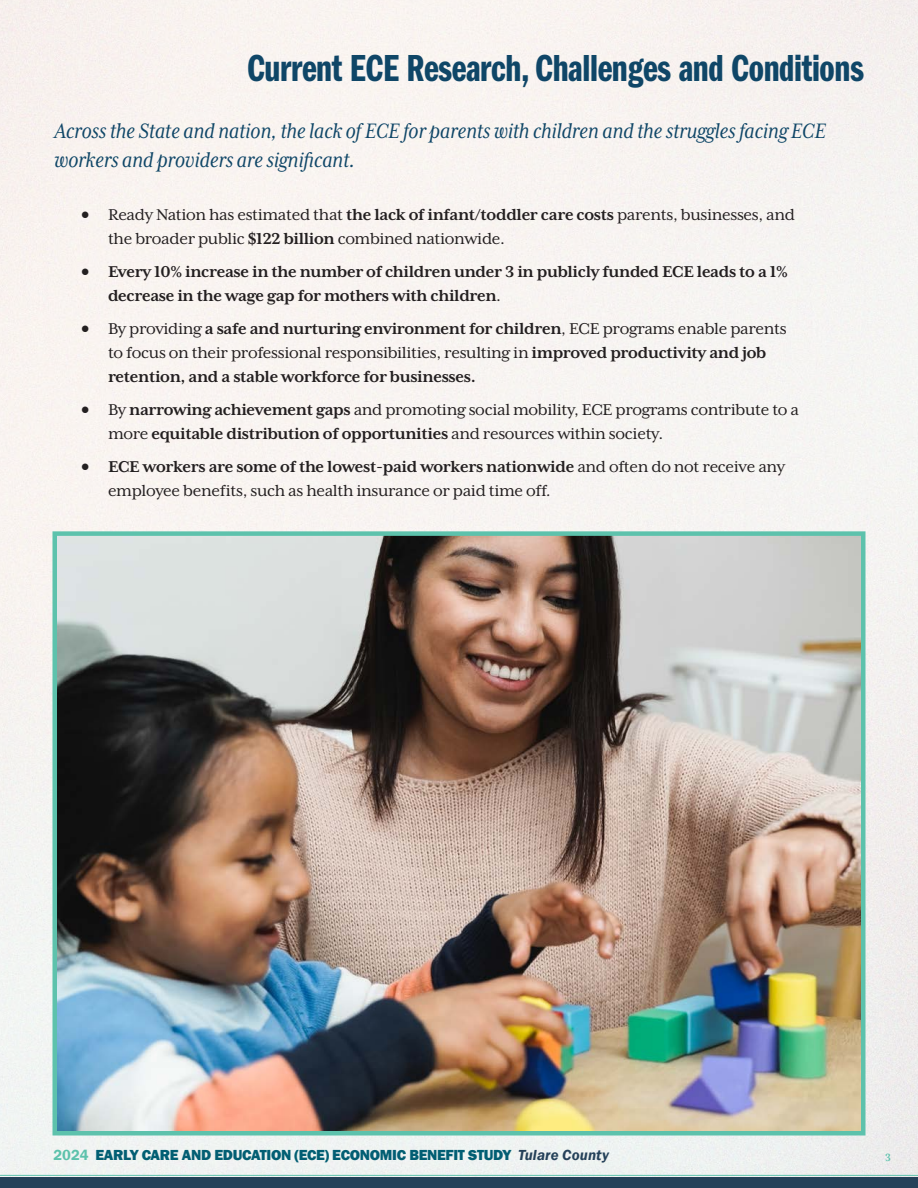
<style>
.page{position:relative;width:918px;height:1188px;background:#fff}
.page>*{position:absolute;margin:0;border:0;box-sizing:border-box;transform-origin:0 0}
.Title_page{font:39px "Franklin Gothic LT Pro Dm Cm";letter-spacing:-.01em;color:#0f4667}
.Subheading{font:italic 24px/28.8px "Mrs Eaves XL Serif Nar OT";letter-spacing:-.01em;color:#0f4667}
.t1{font:18px/24px "Mrs Eaves XL Serif OT";letter-spacing:-.02em;color:#231f20}
.t2{font:700 18px/24px "Mrs Eaves XL Serif OT";letter-spacing:-.02em;color:#231f20}
.t3{font:800 15px "Franklin Gothic";letter-spacing:-.02em;color:#025e73}
.t4{font:700 12px "Mrs Eaves XL Serif Nar OT";color:#5dc2ac}
.s1{font-weight:700}
.s2{font-weight:400}
.s3{font-style:italic}
.s4{font-weight:600;color:#5dc2ac}
.s5{font-weight:600;font-style:italic;color:#254159}
</style>
<div class="page">
<div style="left:0;top:0;width:918px;height:1175px;background:#f7f3f1"></div>
<svg style="left:0;top:1175px;width:918px;height:2px"></svg>
<div style="left:0;top:1177px;width:918px;height:11px;background:#254159"></div>
<img style="left:57px;top:536px;width:804px;height:595px">
<div style="left:52px;top:531px;width:814px;height:605px;border:4px solid #5dc2ac"></div>
<p class="Title_page" style="left:247px;top:46px;width:618px">Current ECE Research, Challenges and Conditions</p>
<p class="Subheading" style="left:54px;top:117px;width:773px">Across the State and nation, the lack of ECE for parents with children and the struggles facing ECE workers and providers are significant.</p>
<p class="t1" style="left:108px;top:202px;width:689px;text-indent:-27px">• Ready Nation has estimated that <span class="s1">the lack of infant/toddler care costs</span> parents, businesses, and the broader public <span class="s1">$122 billion</span> combined nationwide.</p>
<p class="t2" style="left:108px;top:259px;width:682px;text-indent:-27px">• Every 10% increase in the number of children under 3 in publicly funded ECE leads to a 1% decrease in the wage gap for mothers with children<span class="s2">.</span></p>
<p class="t2" style="left:108px;top:316px;width:680px;text-indent:-27px">• <span class="s2">By providing</span> a safe and nurturing environment for children<span class="s2">, ECE programs enable parents to focus on their professional responsibilities, resulting in</span> improved productivity and job retention, and a stable workforce for businesses.</p>
<p class="t1" style="left:108px;top:397px;width:693px;text-indent:-27px">• By <span class="s1">narrowing achievement gaps</span> and promoting social mobility, ECE programs contribute to a more <span class="s1">equitable distribution of opportunities</span> and resources within society.</p>
<p class="t1" style="left:108px;top:454px;width:679px;text-indent:-27px">• <span class="s1">ECE workers are some of the lowest-paid workers nationwide</span> and often do not receive any employee benefits, such as health insurance or paid time off<span class="s3">.</span></p>
<p class="t3" style="left:53px;top:1145px;width:557px"><span class="s4">2024</span> EARLY CARE AND EDUCATION (ECE) ECONOMIC BENEFIT STUDY <span class="s5">Tulare County</span></p>
<p class="t4" style="left:885px;top:1151px;width:7px">3</p>
</div>
